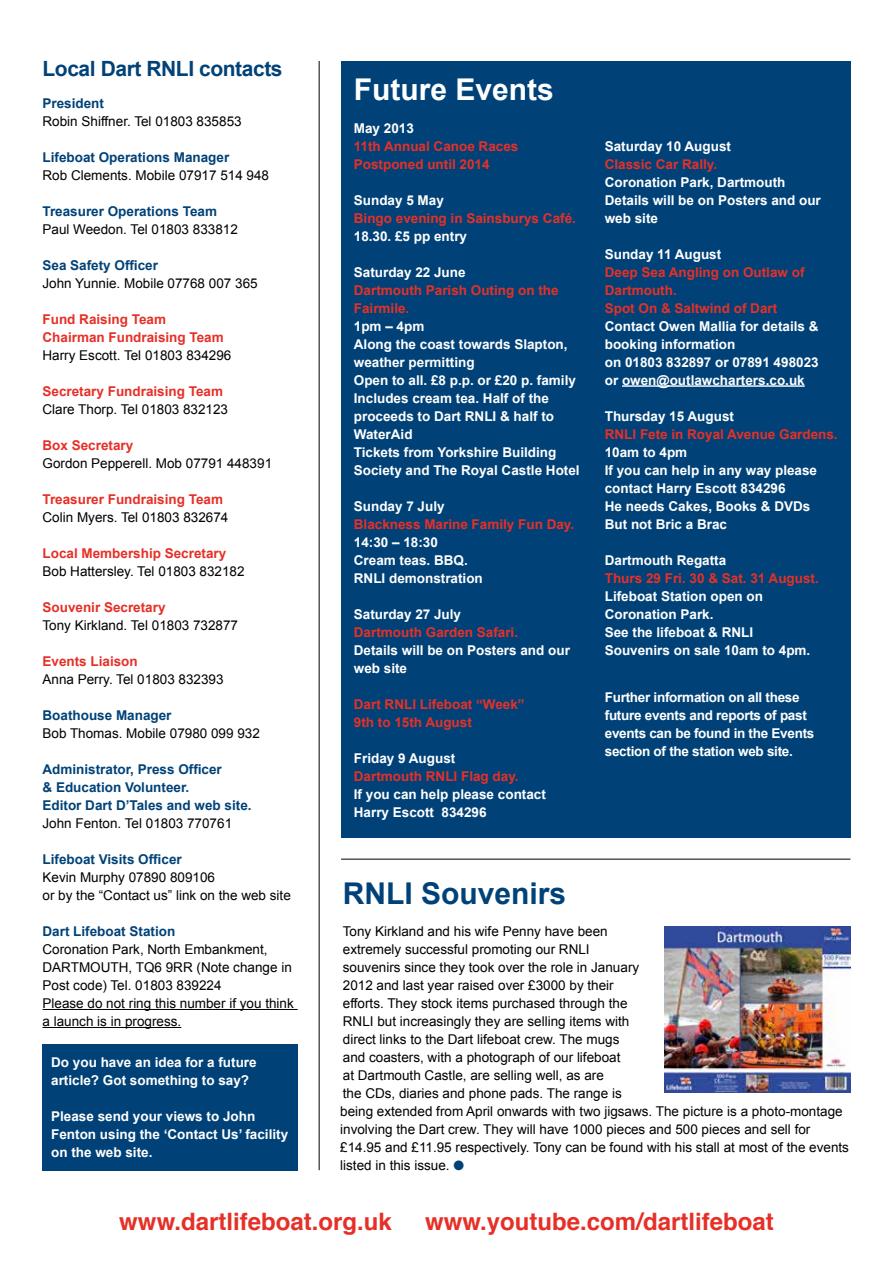
<style>
.page{position:relative;width:893px;height:1263px;background:#fff}
.page>*{position:absolute;margin:0;border:0;box-sizing:border-box;transform-origin:0 0}
.t1{font:700 30px "Arial";color:#004278}
.t2{font:700 30px "Arial";color:#fff}
.t3{font:700 24px "Helvetica";color:#e63027}
.t4{font:700 21px "Arial";letter-spacing:-.02em;color:#004278}
.t5{font:13.5px/18px "Arial";color:#000}
.t6{font:700 13.5px/18px "Arial";color:#fff}
.t7{font:700 13.5px/18px "Arial";color:#e63027}
.t8{font:700 13.5px/18px "Arial";color:#004278}
.t9{font:700 13.5px/18px "Arial";letter-spacing:-.02em;color:#fff}
.s1{color:#004278}
</style>
<div class="page">
<hr style="left:43px;top:1009px;width:255px;height:1px;background:#000">
<hr style="left:43px;top:1027px;width:138px;height:1px;background:#000">
<hr style="left:319px;top:61px;width:1px;height:1109px;background:#000">
<div style="left:341px;top:61px;width:509px;height:777px;background:#004278"></div>
<hr style="left:622px;top:385px;width:183px;height:2px;background:#fff">
<hr style="left:341px;top:859px;width:509px;height:1px;background:#000">
<img style="left:664px;top:927px;width:186px;height:166px">
<div style="left:43px;top:1044px;width:255px;height:126px;background:#004278"></div>
<h3 class="t4" style="left:43px;top:55px;width:242px">Local Dart RNLI contacts</h3>
<p class="t8" style="left:43px;top:95px;width:63px">President</p>
<p class="t5" style="left:43px;top:112px;width:201px">Robin Shiffner. Tel 01803 835853</p>
<p class="t8" style="left:43px;top:149px;width:188px">Lifeboat Operations Manager</p>
<p class="t5" style="left:43px;top:166px;width:228px">Rob Clements. Mobile 07917 514 948</p>
<p class="t8" style="left:43px;top:203px;width:176px">Treasurer Operations Team</p>
<p class="t5" style="left:43px;top:220px;width:197px">Paul Weedon. Tel 01803 833812</p>
<p class="t8" style="left:43px;top:257px;width:117px">Sea Safety Officer</p>
<p class="t5" style="left:43px;top:274px;width:217px">John Yunnie. Mobile 07768 007 365</p>
<p class="t7" style="left:43px;top:311px;width:183px">Fund Raising Team<br>Chairman Fundraising Team</p>
<p class="t5" style="left:43px;top:346px;width:190px">Harry Escott. Tel 01803 834296</p>
<p class="t7" style="left:43px;top:383px;width:182px">Secretary Fundraising Team</p>
<p class="t5" style="left:43px;top:400px;width:187px">Clare Thorp. Tel 01803 832123</p>
<p class="t7" style="left:43px;top:437px;width:92px">Box Secretary</p>
<p class="t5" style="left:43px;top:454px;width:231px">Gordon Pepperell. Mob 07791 448391</p>
<p class="t7" style="left:43px;top:491px;width:182px">Treasurer Fundraising Team</p>
<p class="t5" style="left:43px;top:508px;width:187px">Colin Myers. Tel 01803 832674</p>
<p class="t7" style="left:43px;top:545px;width:185px">Local Membership Secretary</p>
<p class="t5" style="left:43px;top:562px;width:204px">Bob Hattersley. Tel 01803 832182</p>
<p class="t7" style="left:43px;top:599px;width:125px">Souvenir Secretary</p>
<p class="t5" style="left:43px;top:616px;width:197px">Tony Kirkland. Tel 01803 732877</p>
<p class="t7" style="left:43px;top:653px;width:97px">Events Liaison</p>
<p class="t5" style="left:43px;top:670px;width:183px">Anna Perry. Tel 01803 832393</p>
<p class="t8" style="left:43px;top:707px;width:131px">Boathouse Manager</p>
<p class="t5" style="left:43px;top:724px;width:219px">Bob Thomas. Mobile 07980 099 932</p>
<p class="t8" style="left:43px;top:761px;width:211px">Administrator, Press Officer<br>&amp; Education Volunteer.<br>Editor Dart D’Tales and web site.</p>
<p class="t5" style="left:43px;top:814px;width:191px">John Fenton. Tel 01803 770761</p>
<p class="t8" style="left:43px;top:851px;width:141px">Lifeboat Visits Officer</p>
<p class="t5" style="left:43px;top:868px;width:250px">Kevin Murphy 07890 809106<br>or by the “Contact us” link on the web site</p>
<p class="t8" style="left:43px;top:923px;width:134px">Dart Lifeboat Station</p>
<p class="t5" style="left:43px;top:940px;width:253px">Coronation Park, North Embankment,<br>DARTMOUTH, TQ6 9RR (Note change in<br>Post code) Tel. 01803 839224<br>Please do not ring this number if you think a launch is in progress.</p>
<p class="t6" style="left:51px;top:1054px;width:207px">Do you have an idea for a future article? Got something to say?</p>
<p class="t6" style="left:51px;top:1108px;width:239px">Please send your views to John<br>Fenton using the ‘Contact Us’ facility on the web site.</p>
<h1 class="t2" style="left:354px;top:69px;width:202px">Future Events</h1>
<p class="t6" style="left:354px;top:119px;width:62px">May 2013</p>
<p class="t7" style="left:354px;top:137px;width:166px">11th Annual Canoe Races<br>Postponed until 2014</p>
<p class="t6" style="left:354px;top:191px;width:92px">Sunday 5 May</p>
<p class="t7" style="left:354px;top:209px;width:224px">Bingo evening in Sainsburys Café.</p>
<p class="t6" style="left:354px;top:227px;width:115px">18.30. £5 pp entry</p>
<p class="t6" style="left:354px;top:263px;width:113px">Saturday 22 June</p>
<p class="t7" style="left:354px;top:281px;width:206px">Dartmouth Parish Outing on the<br>Fairmile.</p>
<p class="t6" style="left:354px;top:317px;width:227px">1pm – 4pm<br>Along the coast towards Slapton, weather permitting<br>Open to all. £8 p.p. or £20 p. family<br>Includes cream tea. Half of the proceeds to Dart RNLI &amp; half to<br>WaterAid<br>Tickets from Yorkshire Building<br>Society and The Royal Castle Hotel</p>
<p class="t6" style="left:354px;top:497px;width:92px">Sunday 7 July</p>
<p class="t7" style="left:354px;top:515px;width:222px">Blackness Marine Family Fun Day.</p>
<p class="t6" style="left:354px;top:533px;width:131px">14:30 – 18:30<br>Cream teas. BBQ.<br>RNLI demonstration</p>
<p class="t6" style="left:354px;top:605px;width:109px">Saturday 27 July</p>
<p class="t7" style="left:354px;top:623px;width:166px">Dartmouth Garden Safari.</p>
<p class="t6" style="left:354px;top:641px;width:218px">Details will be on Posters and our web site</p>
<p class="t7" style="left:354px;top:695px;width:172px">Dart RNLI Lifeboat “Week”<br>9th to 15th August</p>
<p class="t6" style="left:354px;top:749px;width:103px">Friday 9 August</p>
<p class="t7" style="left:354px;top:767px;width:166px">Dartmouth RNLI Flag day.</p>
<p class="t6" style="left:354px;top:785px;width:194px">If you can help please contact<br>Harry Escott 834296</p>
<p class="t6" style="left:605px;top:137px;width:128px">Saturday 10 August</p>
<p class="t7" style="left:605px;top:155px;width:114px">Classic Car Rally.</p>
<p class="t6" style="left:605px;top:173px;width:218px">Coronation Park, Dartmouth<br>Details will be on Posters and our web site</p>
<p class="t6" style="left:605px;top:245px;width:118px">Sunday 11 August</p>
<p class="t7" style="left:605px;top:263px;width:201px">Deep Sea Angling on Outlaw of<br>Dartmouth.<br>Spot On &amp; Saltwind of Dart</p>
<p class="t6" style="left:605px;top:317px;width:215px">Contact Owen Mallia for details &amp; booking information<br>on 01803 832897 or 07891 498023 or owen@outlawcharters.co.uk</p>
<p class="t6" style="left:605px;top:407px;width:131px">Thursday 15 August</p>
<p class="t7" style="left:605px;top:425px;width:234px">RNLI Fete in Royal Avenue Gardens.</p>
<p class="t6" style="left:605px;top:443px;width:214px">10am to 4pm<br>If you can help in any way please contact Harry Escott 834296<br>He needs Cakes, Books &amp; DVDs<br>But not Bric a Brac</p>
<p class="t6" style="left:605px;top:551px;width:123px">Dartmouth Regatta</p>
<p class="t7" style="left:605px;top:569px;width:216px">Thurs 29 Fri. 30 &amp; Sat. 31 August.</p>
<p class="t6" style="left:605px;top:587px;width:207px">Lifeboat Station open on<br>Coronation Park.<br>See the lifeboat &amp; RNLI<br>Souvenirs on sale 10am to 4pm.</p>
<p class="t9" style="left:605px;top:689px;width:211px">Further information on all these future events and reports of past events can be found in the Events section of the station web site.</p>
<h1 class="t1" style="left:343px;top:874px;width:225px">RNLI Souvenirs</h1>
<p class="t5" style="left:340px;top:922px;width:510px">Tony Kirkland and his wife Penny have been<br>extremely successful promoting our RNLI<br>souvenirs since they took over the role in January<br>2012 and last year raised over £3000 by their<br>efforts. They stock items purchased through the<br>RNLI but increasingly they are selling items with<br>direct links to the Dart lifeboat crew. The mugs<br>and coasters, with a photograph of our lifeboat<br>at Dartmouth Castle, are selling well, as are<br>the CDs, diaries and phone pads. The range is<br>being extended from April onwards with two jigsaws. The picture is a photo-montage involving the Dart crew. They will have 1000 pieces and 500 pieces and sell for £14.95 and £11.95 respectively. Tony can be found with his stall at most of the events listed in this issue. <span class="s1">●</span></p>
<h2 class="t3" style="left:119px;top:1202px;width:274px">www.dartlifeboat.org.uk</h2>
<h2 class="t3" style="left:425px;top:1202px;width:350px">www.youtube.com/dartlifeboat</h2>
</div>
